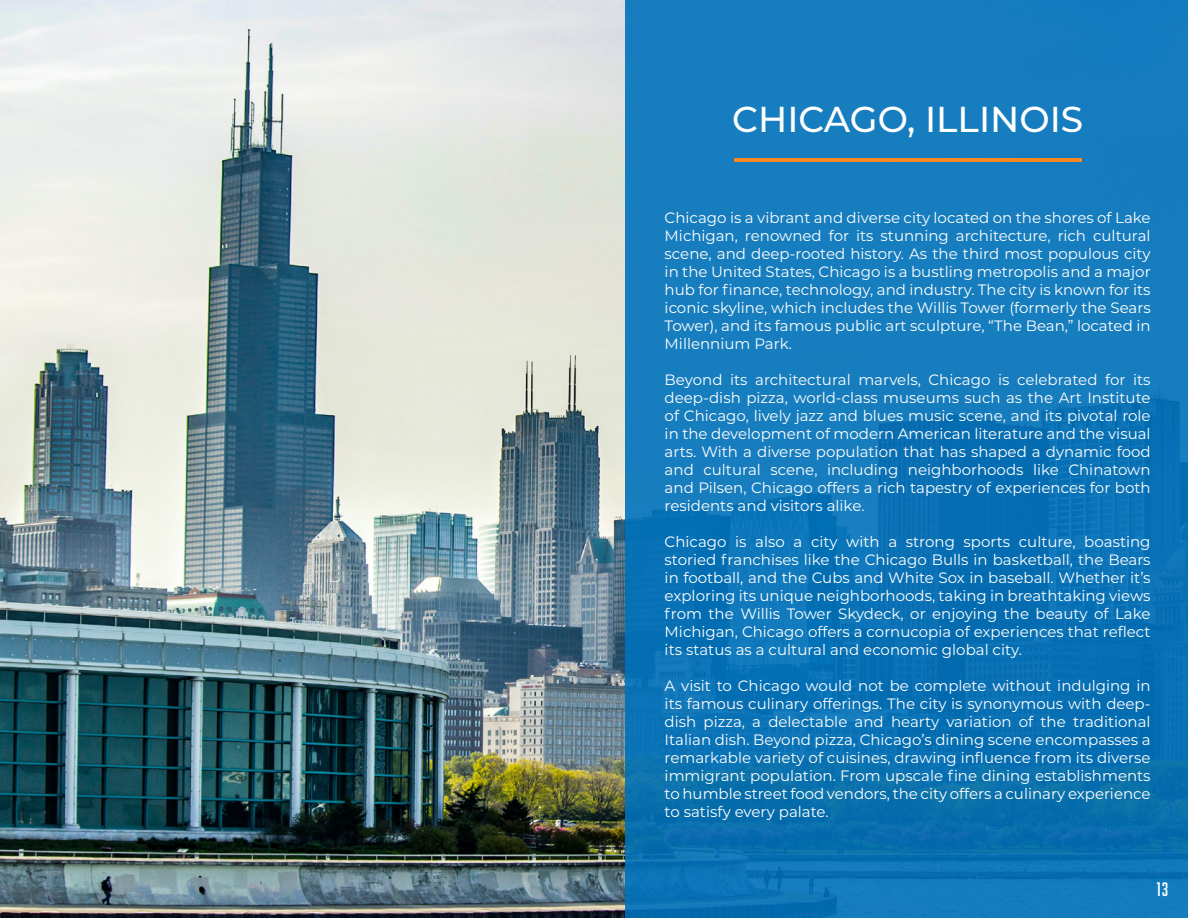
<style>
.page{position:relative;width:1188px;height:918px;background:#fff}
.page>*{position:absolute;margin:0;border:0;box-sizing:border-box;transform-origin:0 0}
.t1{font:500 36px "Montserrat";color:#fff}
.t2{font:18px "Abolition";color:#fff}
.t3{font:15px/18px "Montserrat";color:#fff;text-align:justify}
</style>
<div class="page">
<img style="left:0;top:0;width:626px;height:918px">
<div style="left:626px;top:0;width:562px;height:918px;background:linear-gradient(to bottom,#187fc2,#076fb1)"></div>
<hr style="left:734px;top:158px;width:347px;height:4px;background:#f6871f">
<h1 class="t1" style="left:732px;top:94px;width:353px">CHICAGO, ILLINOIS</h1>
<p class="t3" style="left:665px;top:208px;width:488px">Chicago is a vibrant and diverse city located on the shores of Lake Michigan, renowned for its stunning architecture, rich cultural scene, and deep-rooted history. As the third most populous city in the United States, Chicago is a bustling metropolis and a major hub for finance, technology, and industry. The city is known for its iconic skyline, which includes the Willis Tower (formerly the Sears Tower), and its famous public art sculpture, “The Bean,” located in Millennium Park.</p>
<p class="t3" style="left:665px;top:370px;width:488px">Beyond its architectural marvels, Chicago is celebrated for its deep-dish pizza, world-class museums such as the Art Institute of Chicago, lively jazz and blues music scene, and its pivotal role in the development of modern American literature and the visual arts. With a diverse population that has shaped a dynamic food and cultural scene, including neighborhoods like Chinatown and Pilsen, Chicago offers a rich tapestry of experiences for both residents and visitors alike.</p>
<p class="t3" style="left:665px;top:532px;width:487px">Chicago is also a city with a strong sports culture, boasting storied franchises like the Chicago Bulls in basketball, the Bears in football, and the Cubs and White Sox in baseball. Whether it’s exploring its unique neighborhoods, taking in breathtaking views from the Willis Tower Skydeck, or enjoying the beauty of Lake Michigan, Chicago offers a cornucopia of experiences that reflect its status as a cultural and economic global city.</p>
<p class="t3" style="left:665px;top:676px;width:488px">A visit to Chicago would not be complete without indulging in its famous culinary offerings. The city is synonymous with deep&shy;dish pizza, a delectable and hearty variation of the traditional Italian dish. Beyond pizza, Chicago’s dining scene encompasses a remarkable variety of cuisines, drawing influence from its diverse immigrant population. From upscale fine dining establishments to humble street food vendors, the city offers a culinary experience to satisfy every palate.</p>
<p class="t2" style="left:1157px;top:879px;width:13px">13</p>
</div>
